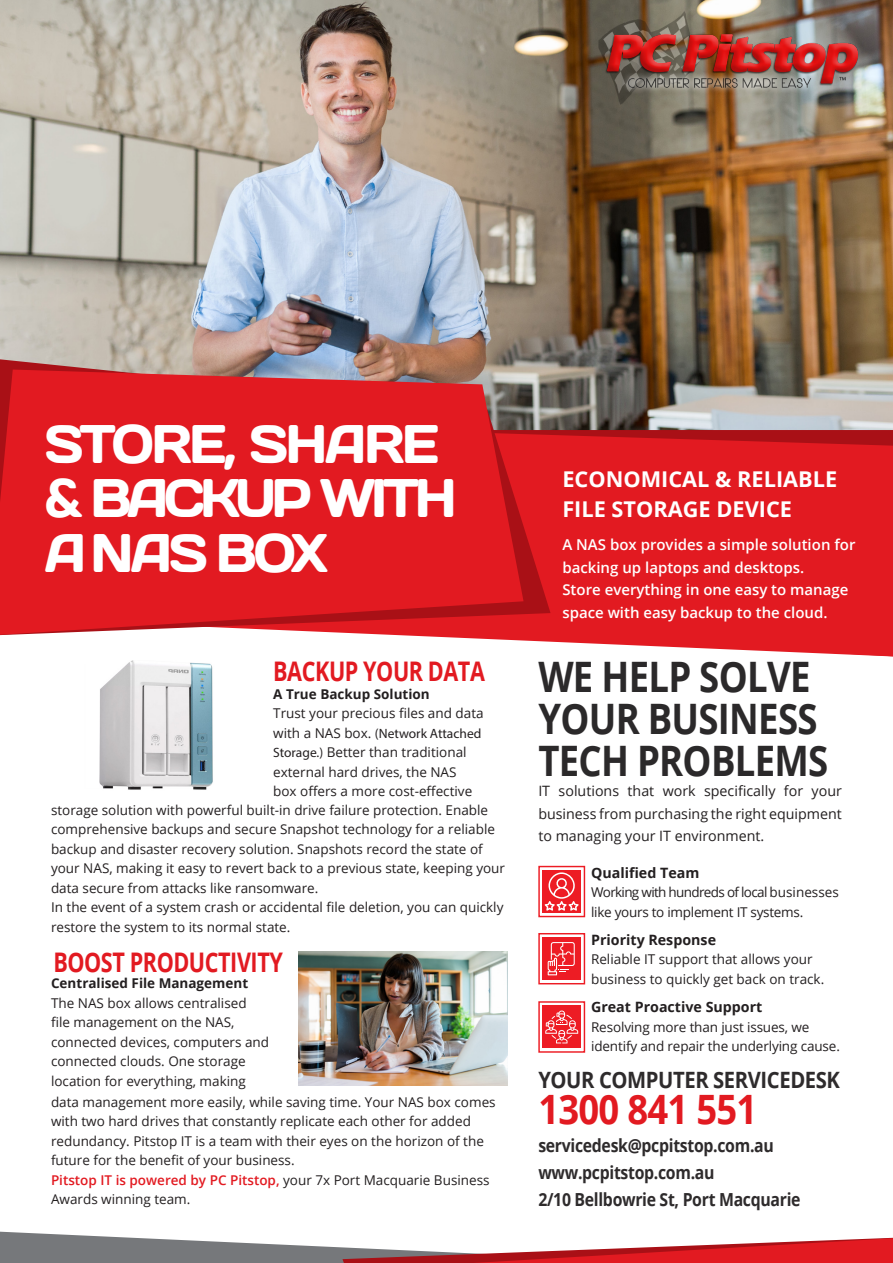
<style>
.page{position:relative;width:893px;height:1263px;background:#fff}
.page>*{position:absolute;margin:0;border:0;box-sizing:border-box;transform-origin:0 0}
.t1{font:54px/54px "Days";letter-spacing:-.08em;color:#fff;scale:.92 1}
.t2{font:54px "Days";letter-spacing:-.05em;color:#fff;scale:.92 1}
.t3{font:700 42px "Open Sans";letter-spacing:-.02em;color:#2b292a;scale:.87 1}
.t4{font:700 40.5px "Open Sans";letter-spacing:-.02em;color:#e21a21;scale:.9 1}
.t5{font:700 27px "Open Sans";letter-spacing:-.02em;color:#e21a21;scale:.8 1}
.t6{font:700 22.5px "Open Sans";letter-spacing:-.02em;color:#2e2b2c;scale:.9 1}
.t7{font:700 21.75px/30px "Open Sans";color:#fff}
.t8{font:700 18px "Open Sans";letter-spacing:-.02em;color:#2e2b2c;scale:.88 1}
.t9{font:600 15px/22.5px "Open Sans";color:#fff}
.t10{font:14.25px/22.5px "Open Sans";color:#231f20;text-align:justify}
.t11{font:700 14.25px "Open Sans";color:#231f20}
.t12{font:13.5px/19.5px "Open Sans";color:#231f20}
.t13{font:13.5px/19.5px "Open Sans";letter-spacing:-.02em;color:#231f20}
.s1{font-weight:700}
.s2{font-family:"Myriad Pro"}
.s3{font-weight:600;color:#e21a21}
</style>
<div class="page">
<img style="left:0;top:0;width:893px;height:430px">
<svg style="left:0;top:432px;width:893px;height:224px;background:#e43c42"></svg>
<svg style="left:0;top:359px;width:550px;height:276px;background:#b75958"></svg>
<svg style="left:0;top:369px;width:523px;height:266px;background:#dc2027"></svg>
<svg style="left:0;top:1232px;width:893px;height:31px"></svg>
<img style="left:99px;top:660px;width:114px;height:130px">
<img style="left:298px;top:951px;width:209px;height:135px">
<div style="left:538px;top:866px;width:47px;height:51px;border:1px solid #ed1c24"></div>
<div style="left:542px;top:870px;width:39px;height:43px;background:#ed1c24"></div>
<svg style="left:545px;top:872px;width:34px;height:39px"></svg>
<div style="left:538px;top:933px;width:47px;height:51px;border:1px solid #ed1c24"></div>
<div style="left:542px;top:937px;width:39px;height:43px;background:#ed1c24"></div>
<svg style="left:548px;top:942px;width:27px;height:33px"></svg>
<div style="left:538px;top:1001px;width:47px;height:52px;border:1px solid #ed1c24"></div>
<div style="left:542px;top:1005px;width:39px;height:43px;background:#ed1c24"></div>
<svg style="left:545px;top:1010px;width:33px;height:33px"></svg>
<img style="left:590px;top:10px;width:276px;height:102px">
<p class="t2" style="left:45px;top:410px;width:430px">STORE, SHARE</p>
<p class="t1" style="left:45px;top:471px;width:449px">&amp; BACKUP WITH<br>A NAS BOX</p>
<p class="t5" style="left:273px;top:652px;width:266px">BACKUP YOUR DATA</p>
<p class="t12" style="left:273px;top:684px;width:212px"><span class="s1">A True Backup Solution<br></span>Trust your precious files and data with a NAS box. <span class="s2">(Network Attached<br>Storage.)</span> Better than traditional external hard drives, the NAS<br>box offers a more cost-effective</p>
<p class="t12" style="left:51px;top:800px;width:456px">storage solution with powerful built-in drive failure protection. Enable comprehensive backups and secure Snapshot technology for a reliable backup and disaster recovery solution. Snapshots record the state of your NAS, making it easy to revert back to a previous state, keeping your data secure from attacks like ransomware.</p>
<p class="t12" style="left:51px;top:897px;width:454px">In the event of a system crash or accidental file deletion, you can quickly restore the system to its normal state.</p>
<p class="t5" style="left:53px;top:943px;width:288px">BOOST PRODUCTIVITY</p>
<p class="t12" style="left:51px;top:973px;width:220px"><span class="s1">Centralised File Management<br></span>The NAS box allows centralised<br>file management on the NAS, connected devices, computers and connected clouds. One storage location for everything, making</p>
<p class="t12" style="left:51px;top:1092px;width:446px">data management more easily, while saving time. Your NAS box comes with two hard drives that constantly replicate each other for added redundancy. Pitstop IT is a team with their eyes on the horizon of the future for the benefit of your business.<br><span class="s3">Pitstop IT is powered by PC Pitstop,</span> your 7x Port Macquarie Business Awards winning team.</p>
<p class="t7" style="left:562px;top:463px;width:276px">ECONOMICAL &amp; RELIABLE<br>FILE STORAGE DEVICE</p>
<p class="t9" style="left:562px;top:533px;width:295px">A NAS box provides a simple solution for backing up laptops and desktops.</p>
<p class="t9" style="left:562px;top:578px;width:288px">Store everything in one easy to manage space with easy backup to the cloud.</p>
<p class="t3" style="left:538px;top:647px;width:314px">WE HELP SOLVE</p>
<p class="t3" style="left:538px;top:689px;width:322px">YOUR BUSINESS</p>
<p class="t3" style="left:538px;top:731px;width:335px">TECH PROBLEMS</p>
<p class="t10" style="left:538px;top:779px;width:305px">IT solutions that work specifically for your business from purchasing the right equipment to managing your IT environment.</p>
<p class="t11" style="left:591px;top:862px;width:110px">Qualified Team</p>
<p class="t13" style="left:591px;top:882px;width:249px">Working with hundreds of local businesses like yours to implement IT systems.</p>
<p class="t11" style="left:591px;top:930px;width:127px">Priority Response</p>
<p class="t12" style="left:591px;top:949px;width:235px">Reliable IT support that allows your business to quickly get back on track.</p>
<p class="t11" style="left:591px;top:997px;width:173px">Great Proactive Support</p>
<p class="t12" style="left:591px;top:1017px;width:250px">Resolving more than just issues, we identify and repair the underlying cause.</p>
<p class="t6" style="left:538px;top:1064px;width:337px">YOUR COMPUTER SERVICEDESK</p>
<p class="t4" style="left:538px;top:1081px;width:245px">1300 841 551</p>
<p class="t8" style="left:538px;top:1132px;width:269px">servicedesk@pcpitstop.com.au</p>
<p class="t8" style="left:538px;top:1160px;width:202px">www.pcpitstop.com.au</p>
<p class="t8" style="left:538px;top:1187px;width:299px">2/10 Bellbowrie St, Port Macquarie</p>
</div>
